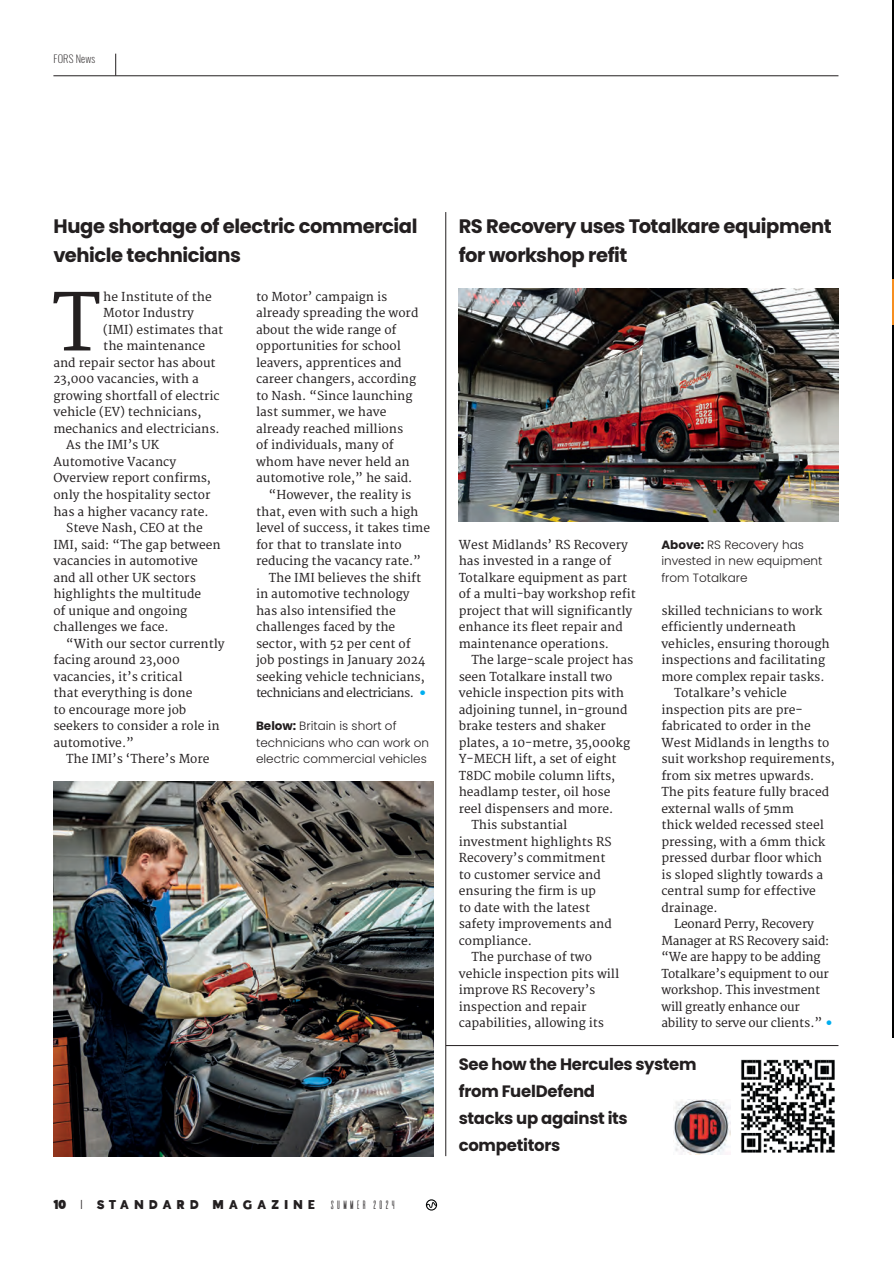
<style>
.page{position:relative;width:894px;height:1264px;background:#fff}
.page>*{position:absolute;margin:0;border:0;box-sizing:border-box;transform-origin:0 0}
.t1{font:77.25px "Merriweather";color:#231f20}
.t2{font:700 19.5px/29.8px "Poppins";letter-spacing:-.02em;color:#231f20}
.t3{font:700 16.5px/26.8px "Poppins";letter-spacing:-.015em;color:#231f20}
.t4{font:12px/16.5px "Merriweather";color:#231f20}
.t5{font:12px "Merriweather";letter-spacing:-.02em;color:#231f20}
.t6{font:300 12px/16.5px "Poppins";color:#231f20}
.t7{font:12px "Merriweather";letter-spacing:-.04em;color:#231f20}
.t8{font:10.5px "Indigo";letter-spacing:.555em;color:#231f20}
.t9{font:10.5px "De Valencia";color:#231f20}
.t10{font:200 10.5px "Oswald";letter-spacing:.02em;color:#231f20}
.s1{font-family:"League Spartan";font-weight:700;color:#00aeef}
.s2{font-weight:700}
</style>
<div class="page">
<svg style="left:426px;top:1199px;width:11px;height:11px"></svg>
<hr style="left:53px;top:76px;width:785px;height:1px;background:#231f20">
<svg style="left:115px;top:54px;width:1px;height:22px"></svg>
<hr style="left:445px;top:212px;width:1px;height:944px;background:#231f20">
<hr style="left:446px;top:1045px;width:392px;height:1px;background:#231f20">
<img style="left:53px;top:782px;width:380px;height:374px">
<img style="left:459px;top:289px;width:379px;height:232px">
<img style="left:741px;top:1059px;width:94px;height:94px">
<img style="left:673px;top:1099px;width:57px;height:55px">
<hr style="left:892px;top:0;width:2px;height:1264px;background:#231f20">
<hr style="left:892px;top:1039px;width:2px;height:225px;background:#fff">
<hr style="left:892px;top:278px;width:2px;height:46px;background:#f68e20">
<p class="t10" style="left:53px;top:51px;width:43px">FORS News</p>
<h2 class="t2" style="left:53px;top:211px;width:366px">Huge shortage of electric commercial vehicle technicians</h2>
<h2 class="t2" style="left:459px;top:211px;width:374px">RS Recovery uses Totalkare equipment for workshop refit</h2>
<h1 class="t1" style="left:52px;top:278px;width:49px">T</h1>
<p class="t4" style="left:103px;top:289px;width:110px">he Institute of the</p>
<p class="t4" style="left:103px;top:305px;width:92px">Motor Industry</p>
<p class="t4" style="left:103px;top:322px;width:121px">(IMI) estimates that</p>
<p class="t4" style="left:103px;top:338px;width:103px">the maintenance</p>
<p class="t4" style="left:53px;top:355px;width:164px">and repair sector has about</p>
<p class="t4" style="left:53px;top:371px;width:147px">23,000 vacancies, with a</p>
<p class="t4" style="left:53px;top:388px;width:168px">growing shortfall of electric</p>
<p class="t4" style="left:53px;top:404px;width:149px">vehicle (EV) technicians,</p>
<p class="t4" style="left:53px;top:421px;width:168px">mechanics and electricians.</p>
<p class="t4" style="left:66px;top:437px;width:94px">As the IMI’s UK</p>
<p class="t4" style="left:53px;top:454px;width:124px">Automotive Vacancy</p>
<p class="t4" style="left:53px;top:470px;width:159px">Overview report confirms,</p>
<p class="t4" style="left:53px;top:487px;width:159px">only the hospitality sector</p>
<p class="t4" style="left:53px;top:503px;width:157px">has a higher vacancy rate.</p>
<p class="t4" style="left:66px;top:520px;width:138px">Steve Nash, CEO at the</p>
<p class="t4" style="left:53px;top:536px;width:169px">IMI, said: “The gap between</p>
<p class="t4" style="left:53px;top:553px;width:146px">vacancies in automotive</p>
<p class="t4" style="left:53px;top:569px;width:144px">and all other UK sectors</p>
<p class="t4" style="left:53px;top:586px;width:149px">highlights the multitude</p>
<p class="t4" style="left:53px;top:602px;width:135px">of unique and ongoing</p>
<p class="t4" style="left:53px;top:619px;width:117px">challenges we face.</p>
<p class="t4" style="left:66px;top:635px;width:160px">“With our sector currently</p>
<p class="t4" style="left:53px;top:652px;width:128px">facing around 23,000</p>
<p class="t4" style="left:53px;top:668px;width:131px">vacancies, it’s critical</p>
<p class="t4" style="left:53px;top:685px;width:140px">that everything is done</p>
<p class="t4" style="left:53px;top:701px;width:134px">to encourage more job</p>
<p class="t4" style="left:53px;top:718px;width:168px">seekers to consider a role in</p>
<p class="t4" style="left:53px;top:734px;width:82px">automotive.”</p>
<p class="t4" style="left:66px;top:751px;width:145px">The IMI’s ‘There’s More</p>
<p class="t4" style="left:256px;top:289px;width:133px">to Motor’ campaign is</p>
<p class="t4" style="left:256px;top:305px;width:164px">already spreading the word</p>
<p class="t4" style="left:256px;top:322px;width:142px">about the wide range of</p>
<p class="t4" style="left:256px;top:338px;width:146px">opportunities for school</p>
<p class="t4" style="left:256px;top:355px;width:147px">leavers, apprentices and</p>
<p class="t4" style="left:256px;top:371px;width:161px">career changers, according</p>
<p class="t4" style="left:256px;top:388px;width:158px">to Nash. “Since launching</p>
<p class="t4" style="left:256px;top:404px;width:132px">last summer, we have</p>
<p class="t4" style="left:256px;top:421px;width:149px">already reached millions</p>
<p class="t4" style="left:256px;top:437px;width:139px">of individuals, many of</p>
<p class="t4" style="left:256px;top:454px;width:155px">whom have never held an</p>
<p class="t4" style="left:256px;top:470px;width:158px">automotive role,” he said.</p>
<p class="t4" style="left:269px;top:487px;width:144px">“However, the reality is</p>
<p class="t4" style="left:256px;top:503px;width:164px">that, even with such a high</p>
<p class="t4" style="left:256px;top:520px;width:175px">level of success, it takes time</p>
<p class="t4" style="left:256px;top:536px;width:147px">for that to translate into</p>
<p class="t4" style="left:256px;top:553px;width:166px">reducing the vacancy rate.”</p>
<p class="t4" style="left:269px;top:569px;width:154px">The IMI believes the shift</p>
<p class="t4" style="left:256px;top:586px;width:155px">in automotive technology</p>
<p class="t4" style="left:256px;top:602px;width:141px">has also intensified the</p>
<p class="t4" style="left:256px;top:619px;width:141px">challenges faced by the</p>
<p class="t4" style="left:256px;top:635px;width:156px">sector, with 52 per cent of</p>
<p class="t4" style="left:256px;top:652px;width:171px">job postings in January 2024</p>
<p class="t4" style="left:256px;top:668px;width:170px">seeking vehicle technicians,</p>
<p class="t7" style="left:256px;top:686px;width:173px">technicians and electricians. <span class="s1">•</span></p>
<p class="t6" style="left:256px;top:718px;width:175px"><span class="s2">Below:</span> Britain is short of technicians who can work on electric commercial vehicles</p>
<p class="t8" style="left:53px;top:1197px;width:147px">10 | STANDARD</p>
<p class="t8" style="left:213px;top:1197px;width:103px">MAGAZINE</p>
<p class="t9" style="left:329px;top:1199px;width:69px">SUMMER 2024</p>
<p class="t4" style="left:459px;top:536px;width:179px">West Midlands’ RS Recovery has invested in a range of<br>Totalkare equipment as part of a multi-bay workshop refit project that will significantly enhance its fleet repair and maintenance operations.</p>
<p class="t4" style="left:471px;top:652px;width:163px">The large-scale project has</p>
<p class="t4" style="left:459px;top:668px;width:155px">seen Totalkare install two</p>
<p class="t4" style="left:459px;top:685px;width:167px">vehicle inspection pits with</p>
<p class="t4" style="left:459px;top:701px;width:170px">adjoining tunnel, in-ground</p>
<p class="t4" style="left:459px;top:718px;width:149px">brake testers and shaker</p>
<p class="t4" style="left:459px;top:734px;width:173px">plates, a 10-metre, 35,000kg</p>
<p class="t4" style="left:459px;top:751px;width:159px">Y-MECH lift, a set of eight</p>
<p class="t4" style="left:459px;top:767px;width:158px">T8DC mobile column lifts,</p>
<p class="t4" style="left:459px;top:784px;width:153px">headlamp tester, oil hose</p>
<p class="t4" style="left:459px;top:800px;width:156px">reel dispensers and more.</p>
<p class="t4" style="left:471px;top:817px;width:97px">This substantial</p>
<p class="t4" style="left:459px;top:833px;width:154px">investment highlights RS</p>
<p class="t4" style="left:459px;top:850px;width:148px">Recovery’s commitment</p>
<p class="t4" style="left:459px;top:866px;width:144px">to customer service and</p>
<p class="t4" style="left:459px;top:883px;width:139px">ensuring the firm is up</p>
<p class="t4" style="left:459px;top:899px;width:133px">to date with the latest</p>
<p class="t4" style="left:459px;top:916px;width:155px">safety improvements and</p>
<p class="t4" style="left:459px;top:932px;width:75px">compliance.</p>
<p class="t4" style="left:471px;top:949px;width:122px">The purchase of two</p>
<p class="t4" style="left:459px;top:965px;width:162px">vehicle inspection pits will</p>
<p class="t4" style="left:459px;top:982px;width:138px">improve RS Recovery’s</p>
<p class="t4" style="left:459px;top:998px;width:129px">inspection and repair</p>
<p class="t4" style="left:459px;top:1015px;width:147px">capabilities, allowing its</p>
<p class="t6" style="left:661px;top:536px;width:162px"><span class="s2">Above:</span> RS Recovery has invested in new equipment from Totalkare</p>
<p class="t4" style="left:661px;top:602px;width:162px">skilled technicians to work</p>
<p class="t4" style="left:661px;top:619px;width:136px">efficiently underneath</p>
<p class="t4" style="left:661px;top:635px;width:170px">vehicles, ensuring thorough</p>
<p class="t4" style="left:661px;top:652px;width:165px">inspections and facilitating</p>
<p class="t4" style="left:661px;top:668px;width:165px">more complex repair tasks.</p>
<p class="t4" style="left:674px;top:685px;width:114px">Totalkare’s vehicle</p>
<p class="t4" style="left:661px;top:701px;width:143px">inspection pits are pre-</p>
<p class="t4" style="left:661px;top:718px;width:151px">fabricated to order in the</p>
<p class="t4" style="left:661px;top:734px;width:169px">West Midlands in lengths to</p>
<p class="t4" style="left:661px;top:751px;width:175px">suit workshop requirements,</p>
<p class="t4" style="left:661px;top:767px;width:155px">from six metres upwards.</p>
<p class="t4" style="left:661px;top:784px;width:169px">The pits feature fully braced</p>
<p class="t4" style="left:661px;top:800px;width:134px">external walls of 5mm</p>
<p class="t4" style="left:661px;top:817px;width:164px">thick welded recessed steel</p>
<p class="t4" style="left:661px;top:833px;width:165px">pressing, with a 6mm thick</p>
<p class="t4" style="left:661px;top:850px;width:162px">pressed durbar floor which</p>
<p class="t4" style="left:661px;top:866px;width:163px">is sloped slightly towards a</p>
<p class="t4" style="left:661px;top:883px;width:156px">central sump for effective</p>
<p class="t4" style="left:661px;top:899px;width:58px">drainage.</p>
<p class="t5" style="left:674px;top:917px;width:141px">Leonard Perry, Recovery</p>
<p class="t5" style="left:661px;top:933px;width:169px">Manager at RS Recovery said:</p>
<p class="t5" style="left:661px;top:950px;width:161px">“We are happy to be adding</p>
<p class="t5" style="left:661px;top:966px;width:169px">Totalkare’s equipment to our</p>
<p class="t5" style="left:661px;top:983px;width:160px">workshop. This investment</p>
<p class="t5" style="left:661px;top:999px;width:140px">will greatly enhance our</p>
<p class="t5" style="left:661px;top:1016px;width:174px">ability to serve our clients.” <span class="s1">•</span></p>
<h3 class="t3" style="left:459px;top:1051px;width:239px">See how the Hercules system from FuelDefend<br>stacks up against its competitors</h3>
</div>
